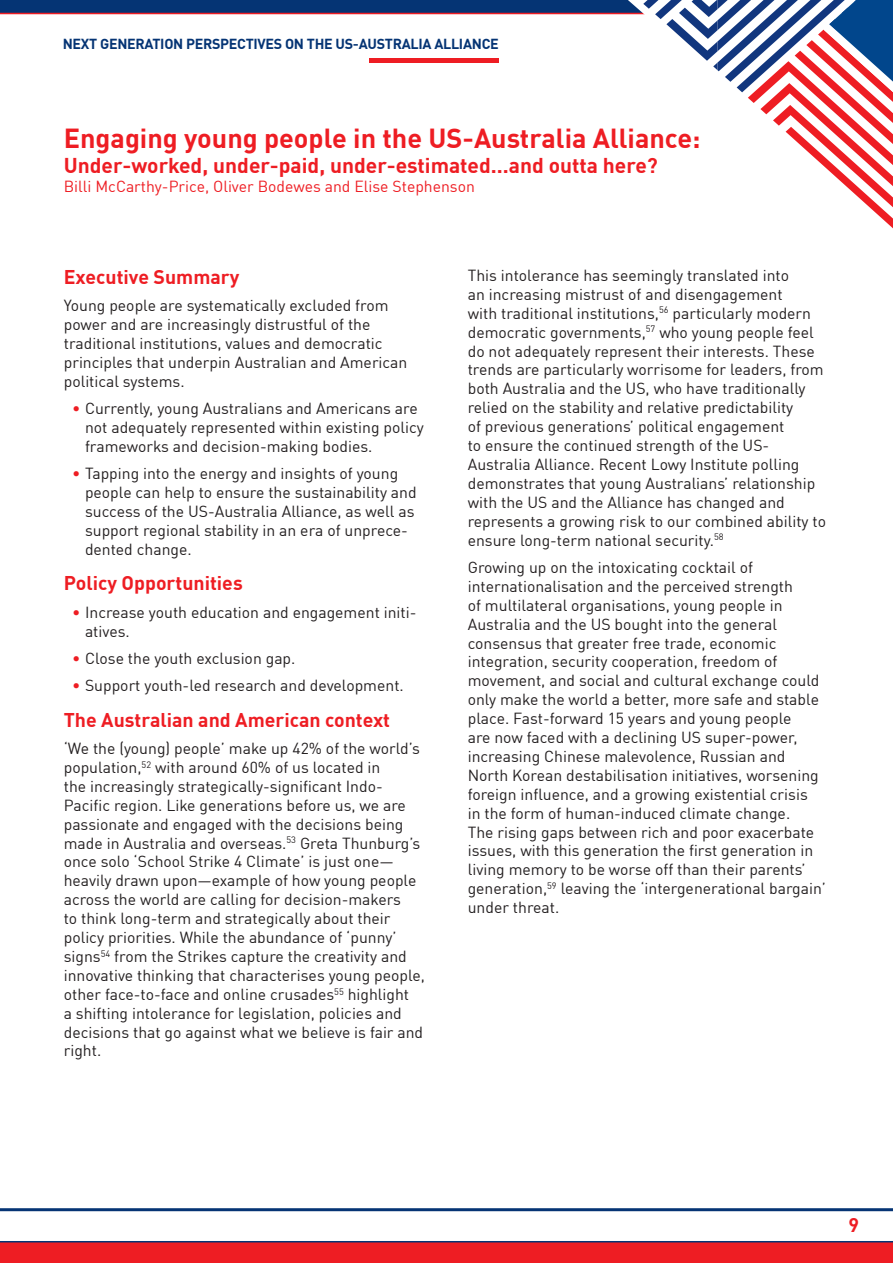
<style>
.page{position:relative;width:893px;height:1263px;background:#fff}
.page>*{position:absolute;margin:0;border:0;box-sizing:border-box;transform-origin:0 0}
.Red_Heading_18_copy{font:700 27px "DIN Offc";color:#ee1d23}
.Red_Heading_18_copy-2{font:700 21px "DIN Offc";color:#ee1d23}
.Red_Sub_Heading_13pt{font:700 19.5px "DIN Offc";color:#ee1d23}
.t1{font:15.75px/18.9px "DIN Offc";color:#231f20}
.t2{font:15.75px "DIN Offc";color:#ee1d23}
.t3{font:700 14.25px "DIN Offc";letter-spacing:-.02em;color:#053474}
.s1{color:#ee1d23}
</style>
<div class="page">
<hr style="left:0;top:1208px;width:893px;height:3px;background:#053474">
<div style="left:0;top:1242px;width:893px;height:21px;background:#ee1d23"></div>
<hr style="left:0;top:1241px;width:893px;height:1px;background:#053474">
<div style="left:0;top:0;width:893px;height:13px;background:#053474"></div>
<hr style="left:0;top:13px;width:893px;height:1px;background:#ee1d23">
<svg style="left:628px;top:0;width:265px;height:228px"></svg>
<div style="left:370px;top:58px;width:129px;height:5px;background:#ee1d23"></div>
<p class="t3" style="left:63px;top:35px;width:438px">NEXT GENERATION PERSPECTIVES ON THE US-AUSTRALIA ALLIANCE</p>
<p class="Red_Heading_18_copy" style="left:64px;top:121px;width:638px">Engaging young people in the US-Australia Alliance:</p>
<p class="Red_Heading_18_copy-2" style="left:64px;top:152px;width:596px">Under-worked, under-paid, under-estimated...and outta here?</p>
<p class="t2" style="left:64px;top:177px;width:413px">Billi McCarthy-Price, Oliver Bodewes and Elise Stephenson</p>
<p class="Red_Sub_Heading_13pt" style="left:64px;top:264px;width:177px">Executive Summary</p>
<p class="t1" style="left:64px;top:296px;width:345px">Young people are systematically excluded from power and are increasingly distrustful of the traditional institutions, values and democratic principles that underpin Australian and American political systems.</p>
<p class="t1" style="left:85px;top:399px;width:340px;text-indent:-13px"><span class="s1">•</span> Currently, young Australians and Americans are not adequately represented within existing policy frameworks and decision-making bodies.</p>
<p class="t1" style="left:85px;top:464px;width:333px;text-indent:-13px"><span class="s1">•</span> Tapping into the energy and insights of young people can help to ensure the sustainability and success of the US-Australia Alliance, as well as support regional stability in an era of unprece&shy;dented change.</p>
<p class="Red_Sub_Heading_13pt" style="left:64px;top:570px;width:180px">Policy Opportunities</p>
<p class="t1" style="left:85px;top:602px;width:333px;text-indent:-13px"><span class="s1">•</span> Increase youth education and engagement initi&shy;atives.</p>
<p class="t1" style="left:72px;top:648px;width:225px"><span class="s1">•</span> Close the youth exclusion gap.</p>
<p class="t1" style="left:72px;top:676px;width:333px"><span class="s1">•</span> Support youth-led research and development.</p>
<p class="Red_Sub_Heading_13pt" style="left:64px;top:707px;width:328px">The Australian and American context</p>
<p class="t1" style="left:64px;top:739px;width:363px">‘We the (young) people’ make up 42% of the world’s population,<sup>52</sup> with around 60% of us located in<br>the increasingly strategically-significant Indo-Pacific region. Like generations before us, we are passionate and engaged with the decisions being made in Australia and overseas.<sup>53</sup> Greta Thunburg’s once solo ‘School Strike 4 Climate’ is just one— heavily drawn upon—example of how young people across the world are calling for decision-makers<br>to think long-term and strategically about their policy priorities. While the abundance of ‘punny’ signs<sup>54</sup> from the Strikes capture the creativity and innovative thinking that characterises young people, other face-to-face and online crusades<sup>55</sup> highlight<br>a shifting intolerance for legislation, policies and decisions that go against what we believe is fair and right.</p>
<p class="t1" style="left:468px;top:265px;width:360px">This intolerance has seemingly translated into<br>an increasing mistrust of and disengagement<br>with traditional institutions,<sup>56</sup> particularly modern democratic governments,<sup>57</sup> who young people feel do not adequately represent their interests. These trends are particularly worrisome for leaders, from both Australia and the US, who have traditionally relied on the stability and relative predictability<br>of previous generations’ political engagement<br>to ensure the continued strength of the US-Australia Alliance. Recent Lowy Institute polling demonstrates that young Australians’ relationship with the US and the Alliance has changed and represents a growing risk to our combined ability to ensure long-term national security.<sup>58</sup></p>
<p class="t1" style="left:468px;top:557px;width:360px">Growing up on the intoxicating cocktail of internationalisation and the perceived strength<br>of multilateral organisations, young people in Australia and the US bought into the general consensus that greater free trade, economic integration, security cooperation, freedom of movement, and social and cultural exchange could only make the world a better, more safe and stable place. Fast-forward 15 years and young people<br>are now faced with a declining US super-power, increasing Chinese malevolence, Russian and North Korean destabilisation initiatives, worsening foreign influence, and a growing existential crisis<br>in the form of human-induced climate change.<br>The rising gaps between rich and poor exacerbate issues, with this generation the first generation in living memory to be worse off than their parents’ generation,<sup>59</sup> leaving the ‘intergenerational bargain’ under threat.</p>
<h1 class="Red_Sub_Heading_13pt" style="left:848px;top:1212px;width:12px">9</h1>
</div>
